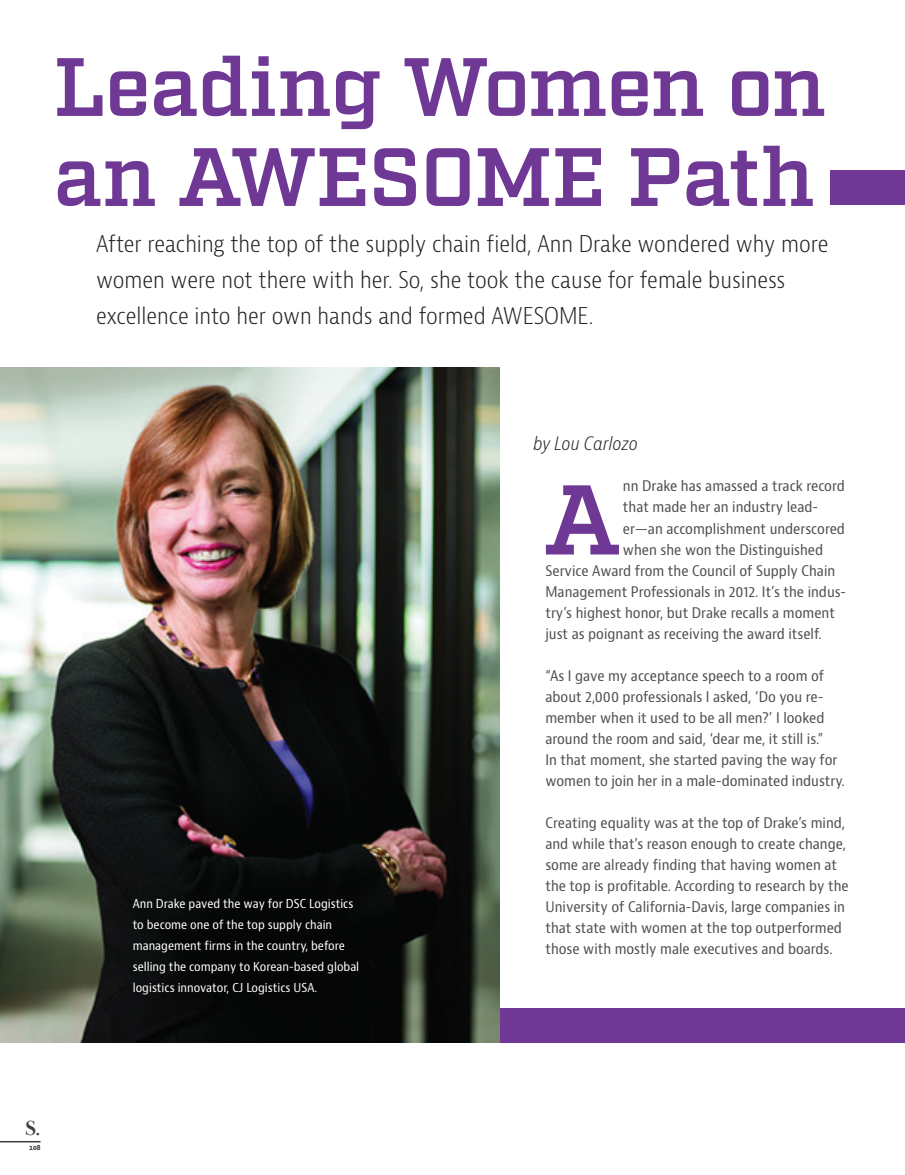
<style>
.page{position:relative;width:905px;height:1175px;background:#fff}
.page>*{position:absolute;margin:0;border:0;box-sizing:border-box;transform-origin:0 0}
.t1{font:600 98.7px "Factoria";color:#6f3895}
.t2{font:600 82.5px/90px "Factoria";letter-spacing:-.01em;color:#6f3895}
.t3{font:300 condensed 22.5px/36px "Bernina Sans";color:#231f20}
.t4{font:700 21px "Baskerville Display PT";color:#3e3e3f}
.t5{font:italic 300 condensed 18px "Bernina Sans";letter-spacing:-.005em;color:#231f20}
.t6{font:condensed 14.25px/21px "Bernino Sans";color:#4e4f50}
.t7{font:condensed 12px/21px "Bernino Sans";color:#fff}
.t8{font:700 7.5px "Vista Slab OTCE";color:#3e3e3f}
</style>
<div class="page">
<hr style="left:0;top:1140px;width:40px;height:2px;background:#3e3e3f">
<div style="left:500px;top:1008px;width:404px;height:34px;background:#6f3895"></div>
<img style="left:0;top:368px;width:500px;height:674px">
<div style="left:830px;top:170px;width:74px;height:35px;background:#6f3895"></div>
<h2 class="t2" style="left:54px;top:46px;width:774px">Leading Women on an AWESOME Path</h2>
<h3 class="t3" style="left:96px;top:226px;width:733px">After reaching the top of the supply chain field, Ann Drake wondered why more women were not there with her. So, she took the cause for female business excellence into her own hands and formed AWESOME.</h3>
<p class="t7" style="left:133px;top:893px;width:228px">Ann Drake paved the way for DSC Logistics to become one of the top supply chain management firms in the country, before selling the company to Korean-based global logistics innovator, CJ Logistics USA.</p>
<p class="t5" style="left:533px;top:433px;width:106px">by Lou Carlozo</p>
<h1 class="t1" style="left:544px;top:461px;width:79px">A</h1>
<p class="t6" style="left:623px;top:476px;width:223px">nn Drake has amassed a track record</p>
<p class="t6" style="left:623px;top:497px;width:197px">that made her an industry lead-</p>
<p class="t6" style="left:623px;top:518px;width:223px">er—an accomplishment underscored</p>
<p class="t6" style="left:623px;top:539px;width:202px">when she won the Distinguished</p>
<p class="t6" style="left:545px;top:560px;width:291px">Service Award from the Council of Supply Chain</p>
<p class="t6" style="left:545px;top:581px;width:302px">Management Professionals in 2012. It’s the indus-</p>
<p class="t6" style="left:545px;top:602px;width:291px">try’s highest honor, but Drake recalls a moment</p>
<p class="t6" style="left:545px;top:623px;width:278px">just as poignant as receiving the award itself.</p>
<p class="t6" style="left:545px;top:665px;width:301px">“As I gave my acceptance speech to a room of about 2,000 professionals I asked, ‘Do you re&shy;member when it used to be all men?’ I looked around the room and said, ‘dear me, it still is.”<br>In that moment, she started paving the way for women to join her in a male-dominated industry.</p>
<p class="t6" style="left:545px;top:812px;width:305px">Creating equality was at the top of Drake’s mind, and while that’s reason enough to create change, some are already finding that having women at the top is profitable. According to research by the University of California-Davis, large companies in that state with women at the top outperformed those with mostly male executives and boards.</p>
<h3 class="t4" style="left:25px;top:1115px;width:17px">S.</h3>
<p class="t8" style="left:29px;top:1143px;width:13px">108</p>
</div>
